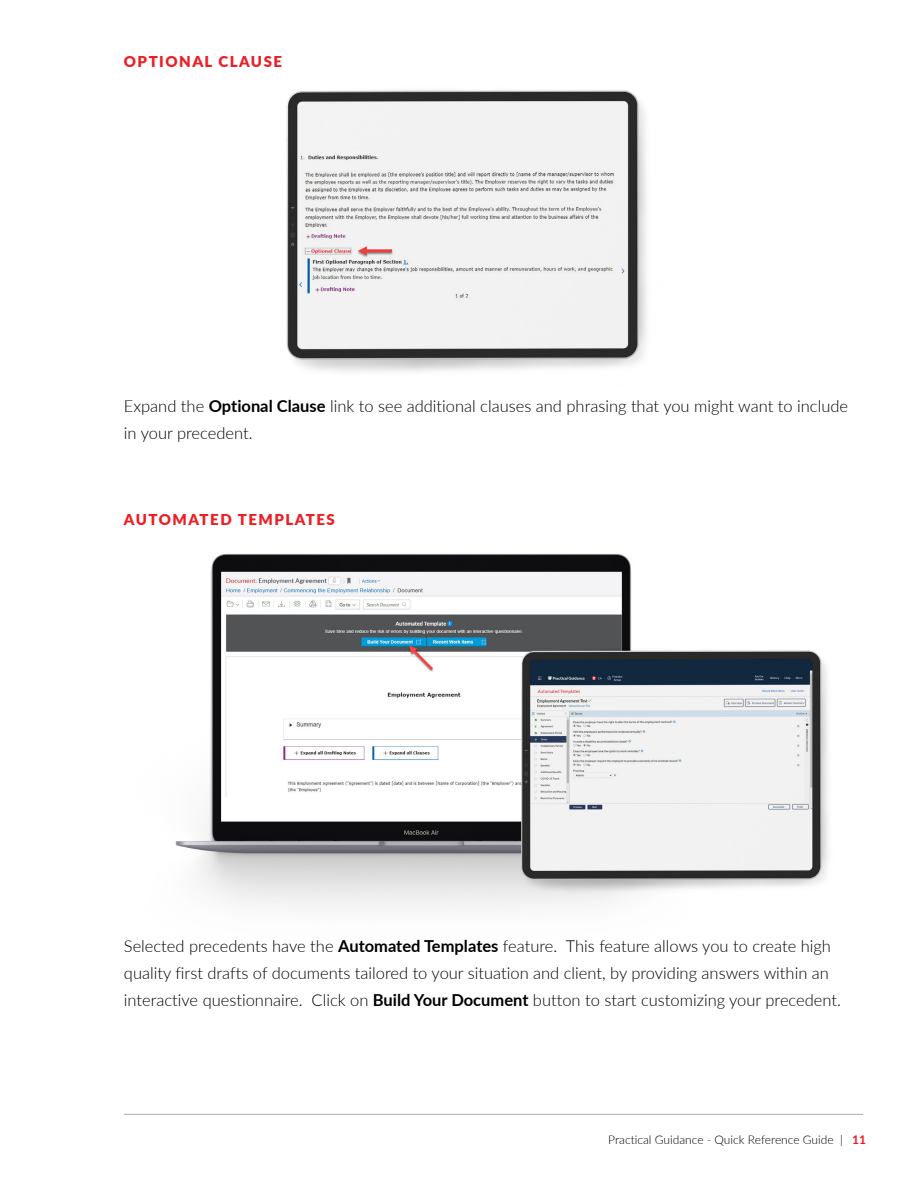
<style>
.page{position:relative;width:918px;height:1188px;background:#fff}
.page>*{position:absolute;margin:0;border:0;box-sizing:border-box;transform-origin:0 0}
.t1{font:300 16.5px/27px "Lato";color:#000}
.t2{font:900 15px "Lato";letter-spacing:.1em;color:#ed1d24}
.t3{font:300 12px "Lato";color:#000}
.s1{font-weight:700}
.s2{font-weight:700;color:#ed1d24}
</style>
<div class="page">
<hr style="left:124px;top:1114px;width:739px;height:1px;background:#a7a9ac">
<img style="left:286px;top:90px;width:361px;height:282px">
<img style="left:175px;top:554px;width:653px;height:353px">
<p class="t2" style="left:124px;top:50px;width:160px">OPTIONAL CLAUSE</p>
<p class="t1" style="left:124px;top:392px;width:726px">Expand the <span class="s1">Optional Clause</span> link to see additional clauses and phrasing that you might want to include in your precedent.</p>
<p class="t2" style="left:124px;top:508px;width:213px">AUTOMATED TEMPLATES</p>
<p class="t1" style="left:124px;top:932px;width:719px">Selected precedents have the <span class="s1">Automated Templates</span> feature. This feature allows you to create high quality first drafts of documents tailored to your situation and client, by providing answers within an interactive questionnaire. Click on <span class="s1">Build Your Document</span> button to start customizing your precedent.</p>
<p class="t3" style="left:608px;top:1131px;width:259px">Practical Guidance - Quick Reference Guide | <span class="s2">11</span></p>
</div>
